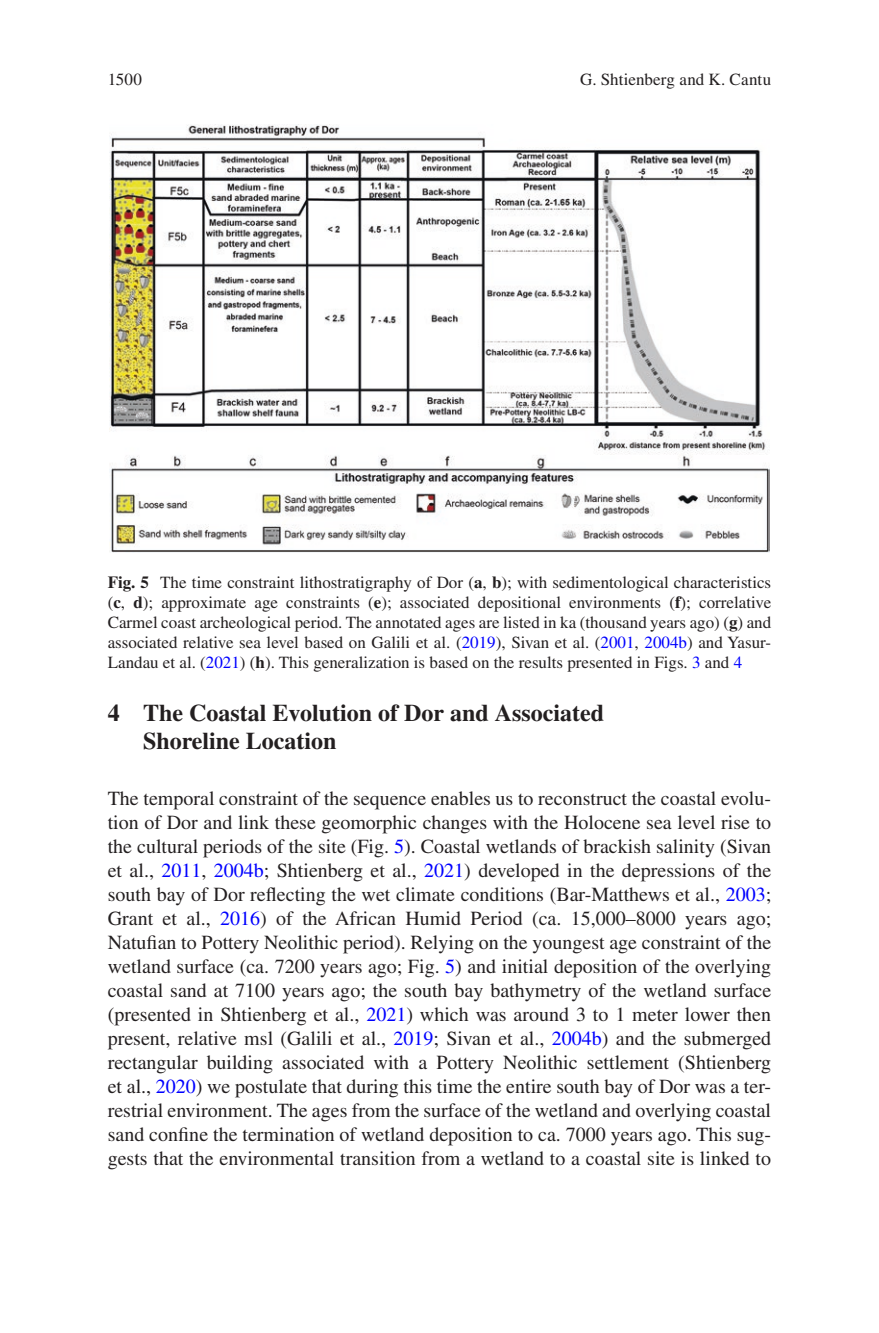
<style>
.page{position:relative;width:879px;height:1333px;background:#fff}
.page>*{position:absolute;margin:0;border:0;box-sizing:border-box;transform-origin:0 0}
._1_hd{font:700 24px/28px "Times LT Std";color:#231f20}
.Text_flush{font:20px/24px "Times LT Std";color:#231f20;text-align:justify}
.t1{font:17px/20px "Times LT Std";color:#231f20;text-align:justify}
.s1{font-weight:700}
.s2{color:#00f}
</style>
<div class="page">
<img style="left:109px;top:124px;width:660px;height:428px">
<p class="t1" style="left:108px;top:69px;width:36px">1500</p>
<p class="t1" style="left:580px;top:69px;width:192px">G. Shtienberg and K. Cantu</p>
<p class="t1" style="left:108px;top:572px;width:665px"><span class="s1">Fig. 5</span> The time constraint lithostratigraphy of Dor (<span class="s1">a</span>, <span class="s1">b</span>); with sedimentological characteristics (<span class="s1">c</span>, <span class="s1">d</span>); approximate age constraints (<span class="s1">e</span>); associated depositional environments (<span class="s1">f</span>); correlative Carmel coast archeological period. The annotated ages are listed in ka (thousand years ago) (<span class="s1">g</span>) and associated relative sea level based on Galili et al. (<span class="s2">2019</span>), Sivan et al. (<span class="s2">2001</span>, <span class="s2">2004b</span>) and Yasur-Landau et al. (<span class="s2">2021</span>) (<span class="s1">h</span>). This generalization is based on the results presented in Figs. <span class="s2">3</span> and <span class="s2">4</span></p>
<h2 class="_1_hd" style="left:143px;top:698px;width:463px;text-indent:-35px">4 The Coastal Evolution of Dor and Associated<br>Shoreline Location</h2>
<p class="Text_flush" style="left:108px;top:786px;width:665px">The temporal constraint of the sequence enables us to reconstruct the coastal evolu&shy;tion of Dor and link these geomorphic changes with the Holocene sea level rise to the cultural periods of the site (Fig. <span class="s2">5</span>). Coastal wetlands of brackish salinity (Sivan et al., <span class="s2">2011</span>, <span class="s2">2004b</span>; Shtienberg et al., <span class="s2">2021</span>) developed in the depressions of the south bay of Dor reflecting the wet climate conditions (Bar-Matthews et al., <span class="s2">2003</span>; Grant et al., <span class="s2">2016</span>) of the African Humid Period (ca. 15,000–8000 years ago; Natufian to Pottery Neolithic period). Relying on the youngest age constraint of the wetland surface (ca. 7200 years ago; Fig. <span class="s2">5</span>) and initial deposition of the overlying coastal sand at 7100 years ago; the south bay bathymetry of the wetland surface (presented in Shtienberg et al., <span class="s2">2021</span>) which was around 3 to 1 meter lower then present, relative msl (Galili et al., <span class="s2">2019</span>; Sivan et al., <span class="s2">2004b</span>) and the submerged rectangular building associated with a Pottery Neolithic settlement (Shtienberg et al., <span class="s2">2020</span>) we postulate that during this time the entire south bay of Dor was a ter&shy;restrial environment. The ages from the surface of the wetland and overlying coastal sand confine the termination of wetland deposition to ca. 7000 years ago. This sug&shy;gests that the environmental transition from a wetland to a coastal site is linked to</p>
</div>
